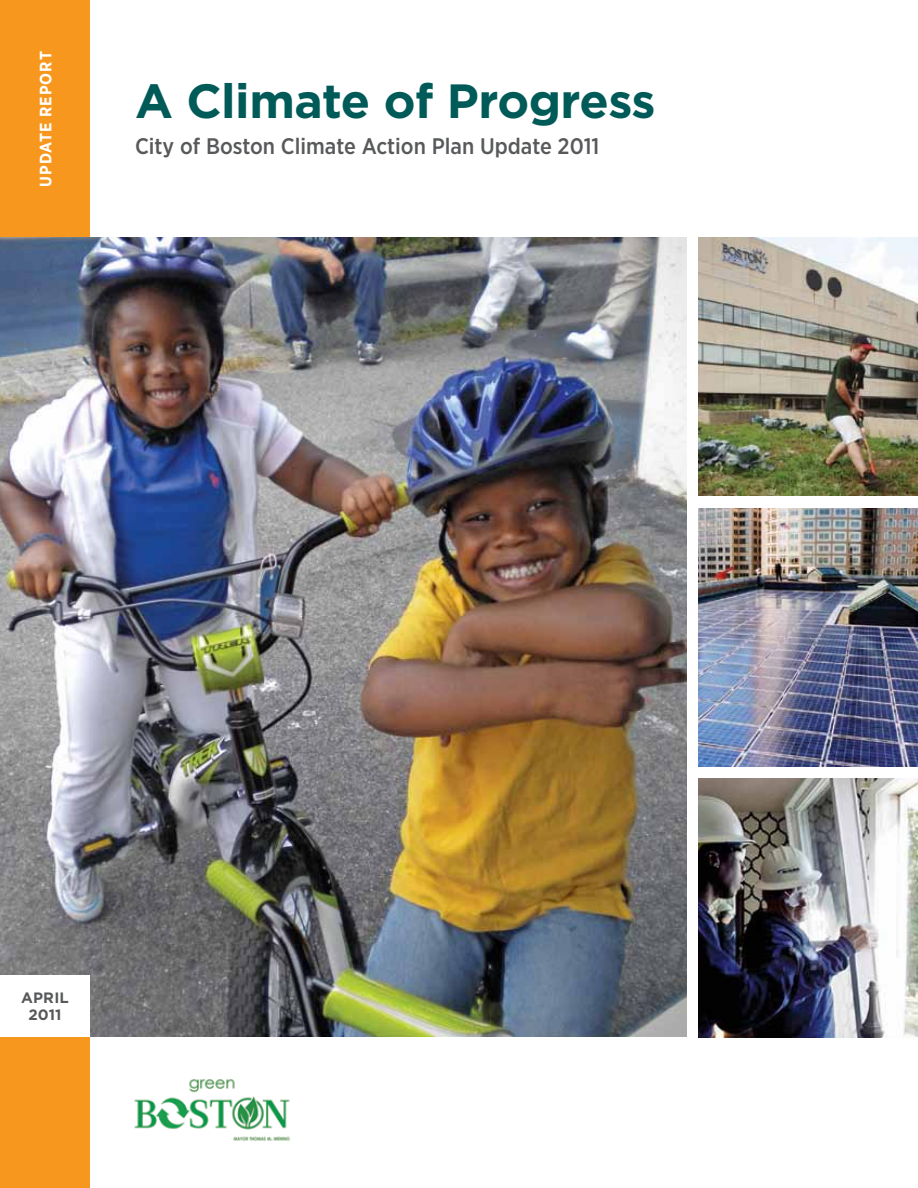
<style>
.page{position:relative;width:918px;height:1188px;background:#fff}
.page>*{position:absolute;margin:0;border:0;box-sizing:border-box;transform-origin:0 0}
.t1{font:700 48px "Gotham";letter-spacing:-.01em;color:#005a58}
.t2{font:500 22.5px "Gotham Narrow";color:#58595b}
.t3{font:700 16.5px "Gotham Narrow";letter-spacing:.06em;color:#fff}
.t4{font:700 15px/16.5px "Gotham";letter-spacing:.01em;color:#58595b;text-align:center}
</style>
<div class="page">
<img style="left:699px;top:238px;width:219px;height:258px">
<img style="left:699px;top:779px;width:219px;height:258px">
<div style="left:0;top:0;width:90px;height:1188px;background:#f8971d"></div>
<img style="left:0;top:238px;width:687px;height:798px">
<div style="left:0;top:975px;width:90px;height:61px;background:#fff"></div>
<img style="left:134px;top:1079px;width:156px;height:62px">
<img style="left:699px;top:508px;width:219px;height:258px">
<p class="t3" style="left:35px;top:187px;width:137px;rotate:-90deg">UPDATE REPORT</p>
<h1 class="t1" style="left:135px;top:69px;width:522px">A Climate of Progress</h1>
<p class="t2" style="left:135px;top:132px;width:466px">City of Boston Climate Action Plan Update 2011</p>
<p class="t4" style="left:21px;top:990px;width:49px">APRIL<br>2011</p>
</div>
